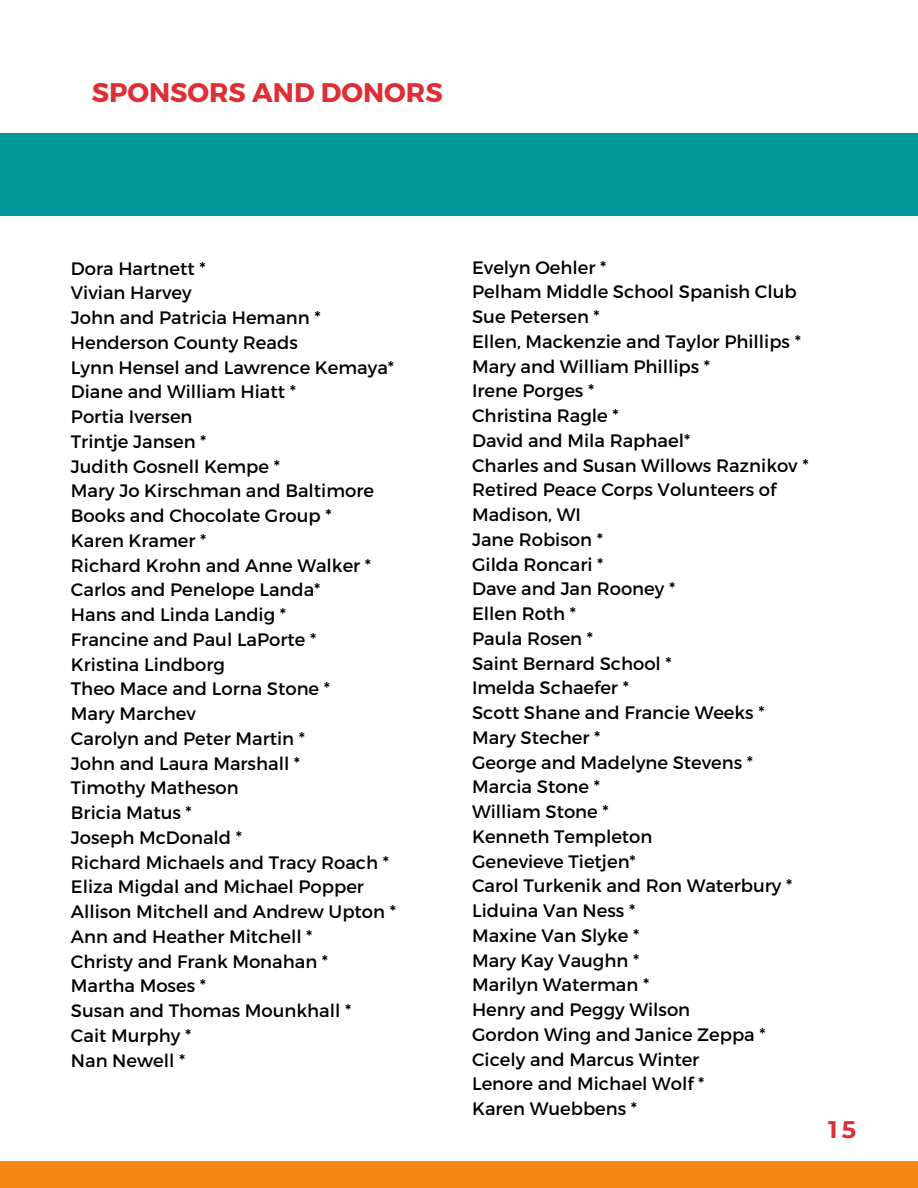
<style>
.page{position:relative;width:918px;height:1188px;background:#fff}
.page>*{position:absolute;margin:0;border:0;box-sizing:border-box;transform-origin:0 0}
.t1{font:700 26.85px "Montserrat";color:#dc2f36}
.t2{font:700 24px "Montserrat";color:#dc2f36}
.t3{font:18px "Montserrat";color:#000}
</style>
<div class="page">
<div style="left:0;top:1161px;width:918px;height:27px;background:#f58611"></div>
<div style="left:0;top:133px;width:918px;height:83px;background:#009899"></div>
<p class="t1" style="left:92px;top:75px;width:352px">SPONSORS AND DONORS</p>
<p class="t3" style="left:71px;top:256px;width:136px">Dora Hartnett *</p>
<p class="t3" style="left:71px;top:281px;width:122px">Vivian Harvey</p>
<p class="t3" style="left:71px;top:306px;width:251px">John and Patricia Hemann *</p>
<p class="t3" style="left:71px;top:331px;width:228px">Henderson County Reads</p>
<p class="t3" style="left:71px;top:355px;width:325px">Lynn Hensel and Lawrence Kemaya*</p>
<p class="t3" style="left:71px;top:380px;width:227px">Diane and William Hiatt *</p>
<p class="t3" style="left:71px;top:405px;width:123px">Portia Iversen</p>
<p class="t3" style="left:71px;top:430px;width:137px">Trintje Jansen *</p>
<p class="t3" style="left:71px;top:454px;width:211px">Judith Gosnell Kempe *</p>
<p class="t3" style="left:71px;top:479px;width:305px">Mary Jo Kirschman and Baltimore</p>
<p class="t3" style="left:71px;top:504px;width:262px">Books and Chocolate Group *</p>
<p class="t3" style="left:71px;top:529px;width:137px">Karen Kramer *</p>
<p class="t3" style="left:71px;top:553px;width:302px">Richard Krohn and Anne Walker *</p>
<p class="t3" style="left:71px;top:578px;width:251px">Carlos and Penelope Landa*</p>
<p class="t3" style="left:71px;top:603px;width:217px">Hans and Linda Landig *</p>
<p class="t3" style="left:71px;top:628px;width:247px">Francine and Paul LaPorte *</p>
<p class="t3" style="left:71px;top:652px;width:156px">Kristina Lindborg</p>
<p class="t3" style="left:71px;top:677px;width:261px">Theo Mace and Lorna Stone *</p>
<p class="t3" style="left:71px;top:702px;width:127px">Mary Marchev</p>
<p class="t3" style="left:71px;top:727px;width:236px">Carolyn and Peter Martin *</p>
<p class="t3" style="left:71px;top:751px;width:231px">John and Laura Marshall *</p>
<p class="t3" style="left:71px;top:776px;width:169px">Timothy Matheson</p>
<p class="t3" style="left:71px;top:801px;width:123px">Bricia Matus *</p>
<p class="t3" style="left:71px;top:826px;width:173px">Joseph McDonald *</p>
<p class="t3" style="left:71px;top:850px;width:320px">Richard Michaels and Tracy Roach *</p>
<p class="t3" style="left:71px;top:875px;width:295px">Eliza Migdal and Michael Popper</p>
<p class="t3" style="left:71px;top:900px;width:327px">Allison Mitchell and Andrew Upton *</p>
<p class="t3" style="left:71px;top:925px;width:243px">Ann and Heather Mitchell *</p>
<p class="t3" style="left:71px;top:949px;width:259px">Christy and Frank Monahan *</p>
<p class="t3" style="left:71px;top:974px;width:137px">Martha Moses *</p>
<p class="t3" style="left:71px;top:999px;width:282px">Susan and Thomas Mounkhall *</p>
<p class="t3" style="left:71px;top:1024px;width:122px">Cait Murphy *</p>
<p class="t3" style="left:71px;top:1048px;width:116px">Nan Newell *</p>
<p class="t3" style="left:472px;top:255px;width:136px">Evelyn Oehler *</p>
<p class="t3" style="left:472px;top:280px;width:326px">Pelham Middle School Spanish Club</p>
<p class="t3" style="left:472px;top:305px;width:129px">Sue Petersen *</p>
<p class="t3" style="left:472px;top:330px;width:330px">Ellen, Mackenzie and Taylor Phillips *</p>
<p class="t3" style="left:472px;top:354px;width:239px">Mary and William Phillips *</p>
<p class="t3" style="left:472px;top:379px;width:124px">Irene Porges *</p>
<p class="t3" style="left:472px;top:404px;width:148px">Christina Ragle *</p>
<p class="t3" style="left:472px;top:429px;width:220px">David and Mila Raphael*</p>
<p class="t3" style="left:472px;top:453px;width:338px">Charles and Susan Willows Raznikov *</p>
<p class="t3" style="left:472px;top:478px;width:306px">Retired Peace Corps Volunteers of</p>
<p class="t3" style="left:472px;top:503px;width:110px">Madison, WI</p>
<p class="t3" style="left:472px;top:528px;width:132px">Jane Robison *</p>
<p class="t3" style="left:472px;top:552px;width:133px">Gilda Roncari *</p>
<p class="t3" style="left:472px;top:577px;width:205px">Dave and Jan Rooney *</p>
<p class="t3" style="left:472px;top:602px;width:106px">Ellen Roth *</p>
<p class="t3" style="left:472px;top:627px;width:123px">Paula Rosen *</p>
<p class="t3" style="left:472px;top:651px;width:201px">Saint Bernard School *</p>
<p class="t3" style="left:472px;top:676px;width:158px">Imelda Schaefer *</p>
<p class="t3" style="left:472px;top:701px;width:294px">Scott Shane and Francie Weeks *</p>
<p class="t3" style="left:472px;top:726px;width:130px">Mary Stecher *</p>
<p class="t3" style="left:472px;top:750px;width:283px">George and Madelyne Stevens *</p>
<p class="t3" style="left:472px;top:775px;width:129px">Marcia Stone *</p>
<p class="t3" style="left:472px;top:800px;width:138px">William Stone *</p>
<p class="t3" style="left:472px;top:825px;width:182px">Kenneth Templeton</p>
<p class="t3" style="left:472px;top:849px;width:165px">Genevieve Tietjen*</p>
<p class="t3" style="left:472px;top:874px;width:322px">Carol Turkenik and Ron Waterbury *</p>
<p class="t3" style="left:472px;top:899px;width:165px">Liduina Van Ness *</p>
<p class="t3" style="left:472px;top:924px;width:169px">Maxine Van Slyke *</p>
<p class="t3" style="left:472px;top:948px;width:169px">Mary Kay Vaughn *</p>
<p class="t3" style="left:472px;top:973px;width:179px">Marilyn Waterman *</p>
<p class="t3" style="left:472px;top:998px;width:220px">Henry and Peggy Wilson</p>
<p class="t3" style="left:472px;top:1023px;width:295px">Gordon Wing and Janice Zeppa *</p>
<p class="t3" style="left:472px;top:1047px;width:229px">Cicely and Marcus Winter</p>
<p class="t3" style="left:472px;top:1072px;width:234px">Lenore and Michael Wolf *</p>
<p class="t3" style="left:472px;top:1097px;width:167px">Karen Wuebbens *</p>
<p class="t2" style="left:828px;top:1115px;width:29px">15</p>
</div>
